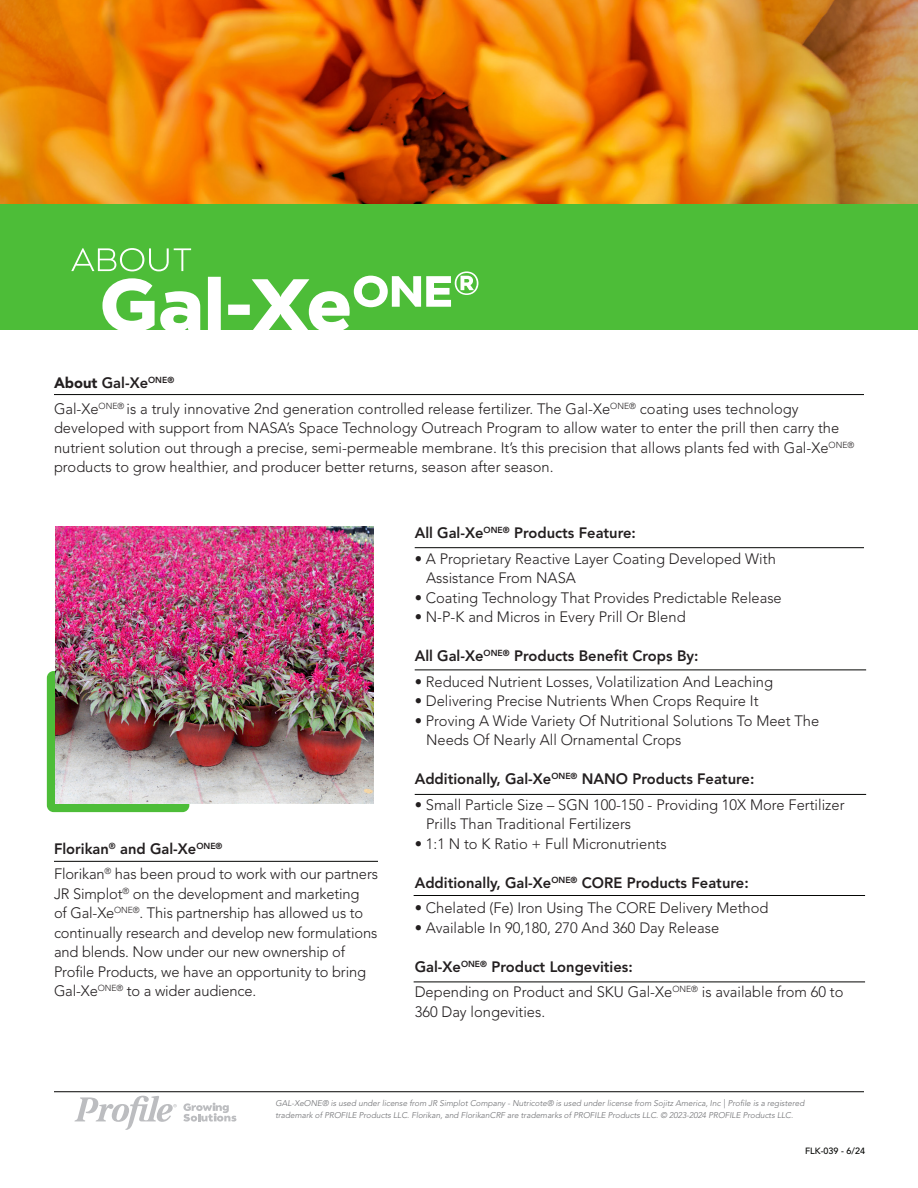
<style>
.page{position:relative;width:918px;height:1188px;background:#fff}
.page>*{position:absolute;margin:0;border:0;box-sizing:border-box;transform-origin:0 0}
.t1{font:300 15px/19.5px "Avenir LT Std";color:#231f20}
.t2{font:800 15px "Avenir LT Std";color:#231f20}
.t3{font:500 9px "Avenir";color:#040503}
.t4{font:italic 300 8.25px/12px "Avenir LT Std";color:#6c6d70}
.s1{font-weight:900}
</style>
<div class="page">
<img style="left:0;top:0;width:918px;height:204px">
<div style="left:0;top:204px;width:918px;height:126px;background:#4dbd38"></div>
<svg style="left:71px;top:248px;width:407px;height:82px"></svg>
<div style="left:47px;top:671px;width:142px;height:141px;background:#4dbd38;border-radius:7px"></div>
<hr style="left:54px;top:394px;width:810px;height:1px;background:#040503">
<hr style="left:54px;top:861px;width:324px;height:1px;background:#040503">
<hr style="left:415px;top:547px;width:449px;height:1px;background:#040503">
<hr style="left:415px;top:670px;width:451px;height:1px;background:#040503">
<hr style="left:415px;top:794px;width:451px;height:1px;background:#040503">
<hr style="left:414px;top:895px;width:451px;height:1px;background:#040503">
<hr style="left:414px;top:982px;width:451px;height:1px;background:#040503">
<img style="left:56px;top:527px;width:317px;height:276px">
<svg style="left:74px;top:1096px;width:103px;height:34px"></svg>
<svg style="left:183px;top:1103px;width:53px;height:19px"></svg>
<hr style="left:54px;top:1091px;width:810px;height:1px;background:#040503">
<p class="t2" style="left:54px;top:374px;width:122px"><span class="s1">About</span> Gal-Xe<sup>ONE</sup><sup>®</sup></p>
<p class="t1" style="left:54px;top:399px;width:802px">Gal-Xe<sup>ONE®</sup> is a truly innovative 2nd generation controlled release fertilizer. The Gal-Xe<sup>ONE®</sup> coating uses technology developed with support from NASA’s Space Technology Outreach Program to allow water to enter the prill then carry the nutrient solution out through a precise, semi-permeable membrane. It’s this precision that allows plants fed with Gal-Xe<sup>ONE® </sup>products to grow healthier, and producer better returns, season after season.</p>
<p class="t2" style="left:54px;top:840px;width:170px">Florikan<sup>®</sup> and Gal-Xe<sup>ONE</sup><sup>®</sup></p>
<p class="t1" style="left:54px;top:864px;width:326px">Florikan<sup>®</sup> has been proud to work with our partners JR Simplot<sup>®</sup> on the development and marketing<br>of Gal-Xe<sup>ONE®</sup>. This partnership has allowed us to continually research and develop new formulations and blends. Now under our new ownership of Profile Products, we have an opportunity to bring Gal-Xe<sup>ONE®</sup> to a wider audience.</p>
<p class="t2" style="left:415px;top:524px;width:223px">All Gal-Xe<sup>ONE</sup><sup>®</sup> Products Feature:</p>
<p class="t1" style="left:426px;top:549px;width:351px;text-indent:-11px">• A Proprietary Reactive Layer Coating Developed With<br>Assistance From NASA</p>
<p class="t1" style="left:415px;top:588px;width:369px">• Coating Technology That Provides Predictable Release</p>
<p class="t1" style="left:415px;top:607px;width:272px">• N-P-K and Micros in Every Prill Or Blend</p>
<p class="t2" style="left:415px;top:647px;width:285px">All Gal-Xe<sup>ONE</sup><sup>®</sup> Products Benefit Crops By:</p>
<p class="t1" style="left:415px;top:672px;width:360px">• Reduced Nutrient Losses, Volatilization And Leaching</p>
<p class="t1" style="left:415px;top:691px;width:345px">• Delivering Precise Nutrients When Crops Require It</p>
<p class="t1" style="left:426px;top:711px;width:395px;text-indent:-11px">• Proving A Wide Variety Of Nutritional Solutions To Meet The<br>Needs Of Nearly All Ornamental Crops</p>
<p class="t2" style="left:415px;top:770px;width:341px">Additionally, Gal-Xe<sup>ONE</sup><sup>®</sup> NANO Products Feature:</p>
<p class="t1" style="left:415px;top:795px;width:431px">• Small Particle Size – SGN 100-150 - Providing 10X More Fertilizer</p>
<p class="t1" style="left:426px;top:814px;width:206px">Prills Than Traditional Fertilizers</p>
<p class="t1" style="left:415px;top:834px;width:253px">• 1:1 N to K Ratio + Full Micronutrients</p>
<p class="t2" style="left:415px;top:874px;width:335px">Additionally, Gal-Xe<sup>ONE</sup><sup>®</sup> CORE Products Feature:</p>
<p class="t1" style="left:415px;top:898px;width:355px">• Chelated (Fe) Iron Using The CORE Delivery Method</p>
<p class="t1" style="left:415px;top:918px;width:306px">• Available In 90,180, 270 And 360 Day Release</p>
<p class="t2" style="left:415px;top:958px;width:219px">Gal-Xe<sup>ONE</sup><sup>®</sup> Product Longevities:</p>
<p class="t1" style="left:415px;top:982px;width:430px">Depending on Product and SKU Gal-Xe<sup>ONE®</sup> is available from 60 to<br>360 Day longevities.</p>
<p class="t4" style="left:275px;top:1097px;width:530px">GAL-XeONE® is used under license from JR Simplot Company - Nutricote® is used under license from Sojitz America, Inc | Profile is a registered trademark of PROFILE Products LLC. Florikan, and FlorikanCRF are trademarks of PROFILE Products LLC. © 2023-2024 PROFILE Products LLC.</p>
<p class="t3" style="left:805px;top:1146px;width:61px">FLK-039 - 6/24</p>
</div>
